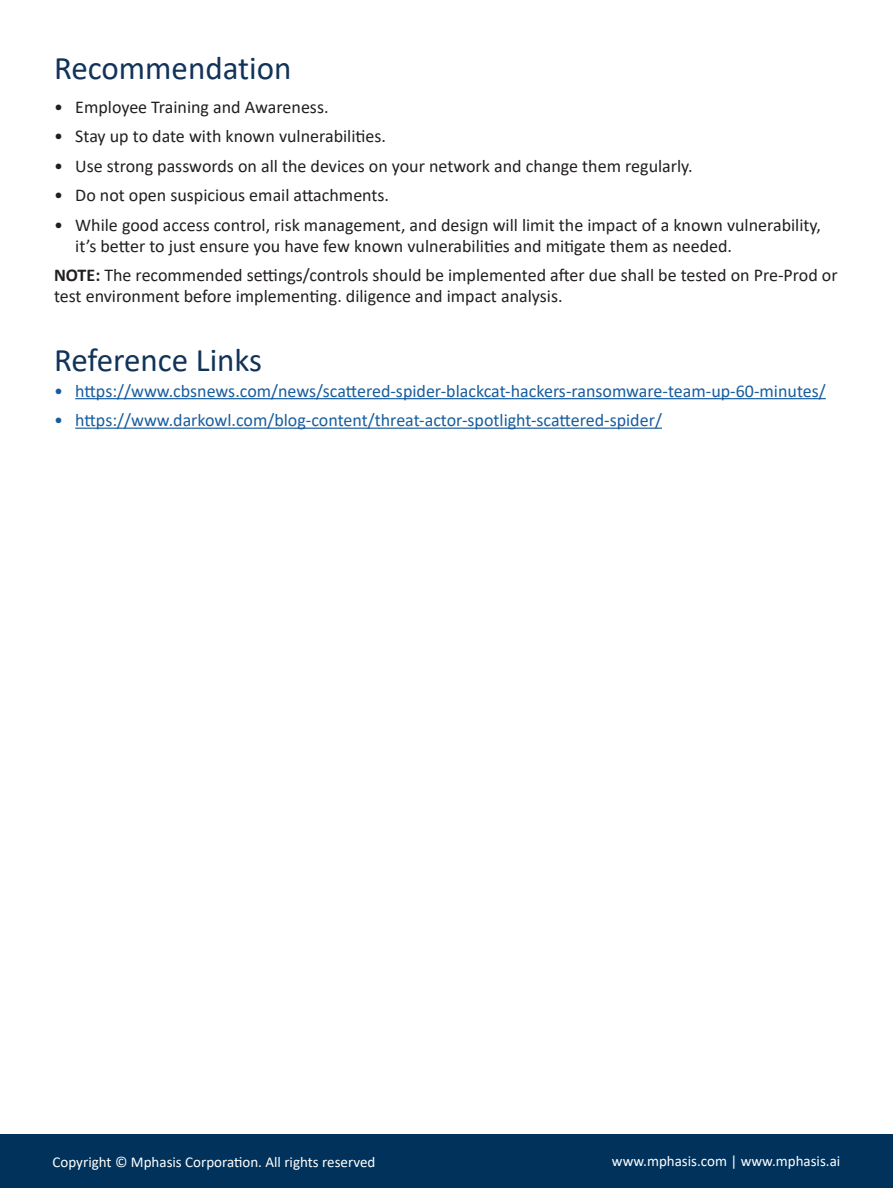
<style>
.page{position:relative;width:893px;height:1188px;background:#fff}
.page>*{position:absolute;margin:0;border:0;box-sizing:border-box;transform-origin:0 0}
.Heading{font:33px "Calibri";color:#113359}
.bullet_point{font:18px/21px "Calibri";color:#231f20}
.Paragraph_Style_1{font:18px "Calibri";color:#175d9e}
.Paragraph_Style_1-2{font:18px/21px "Calibri";color:#231f20}
.Paragraph_Style_1-3{font:15px "Calibri";color:#fff}
.s1{font-weight:700}
</style>
<div class="page">
<div style="left:0;top:1134px;width:893px;height:54px;background:#00325b"></div>
<hr style="left:75px;top:398px;width:751px;height:1px;background:#175d9e">
<hr style="left:75px;top:428px;width:587px;height:1px;background:#175d9e">
<p class="Heading" style="left:54px;top:45px;width:239px">Recommendation</p>
<p class="bullet_point" style="left:54px;top:96px;width:276px">• Employee Training and Awareness.</p>
<p class="bullet_point" style="left:54px;top:125px;width:334px">• Stay up to date with known vulnerabilities.</p>
<p class="bullet_point" style="left:54px;top:155px;width:640px">• Use strong passwords on all the devices on your network and change them regularly.</p>
<p class="bullet_point" style="left:54px;top:184px;width:337px">• Do not open suspicious email attachments.</p>
<p class="bullet_point" style="left:75px;top:214px;width:747px;text-indent:-21px">• While good access control, risk management, and design will limit the impact of a known vulnerability, it’s better to just ensure you have few known vulnerabilities and mitigate them as needed.</p>
<p class="Paragraph_Style_1-2" style="left:54px;top:264px;width:785px"><span class="s1">NOTE:</span> The recommended settings/controls should be implemented after due shall be tested on Pre-Prod or test environment before implementing. diligence and impact analysis.</p>
<p class="Heading" style="left:54px;top:338px;width:210px">Reference Links</p>
<p class="Paragraph_Style_1" style="left:54px;top:378px;width:773px">• https://www.cbsnews.com/news/scattered-spider-blackcat-hackers-ransomware-team-up-60-minutes/</p>
<p class="Paragraph_Style_1" style="left:54px;top:408px;width:609px">• https://www.darkowl.com/blog-content/threat-actor-spotlight-scattered-spider/</p>
<p class="Paragraph_Style_1-3" style="left:53px;top:1151px;width:324px">Copyright © Mphasis Corporation. All rights reserved</p>
<p class="Paragraph_Style_1-3" style="left:612px;top:1150px;width:230px">www.mphasis.com | www.mphasis.ai</p>
</div>
